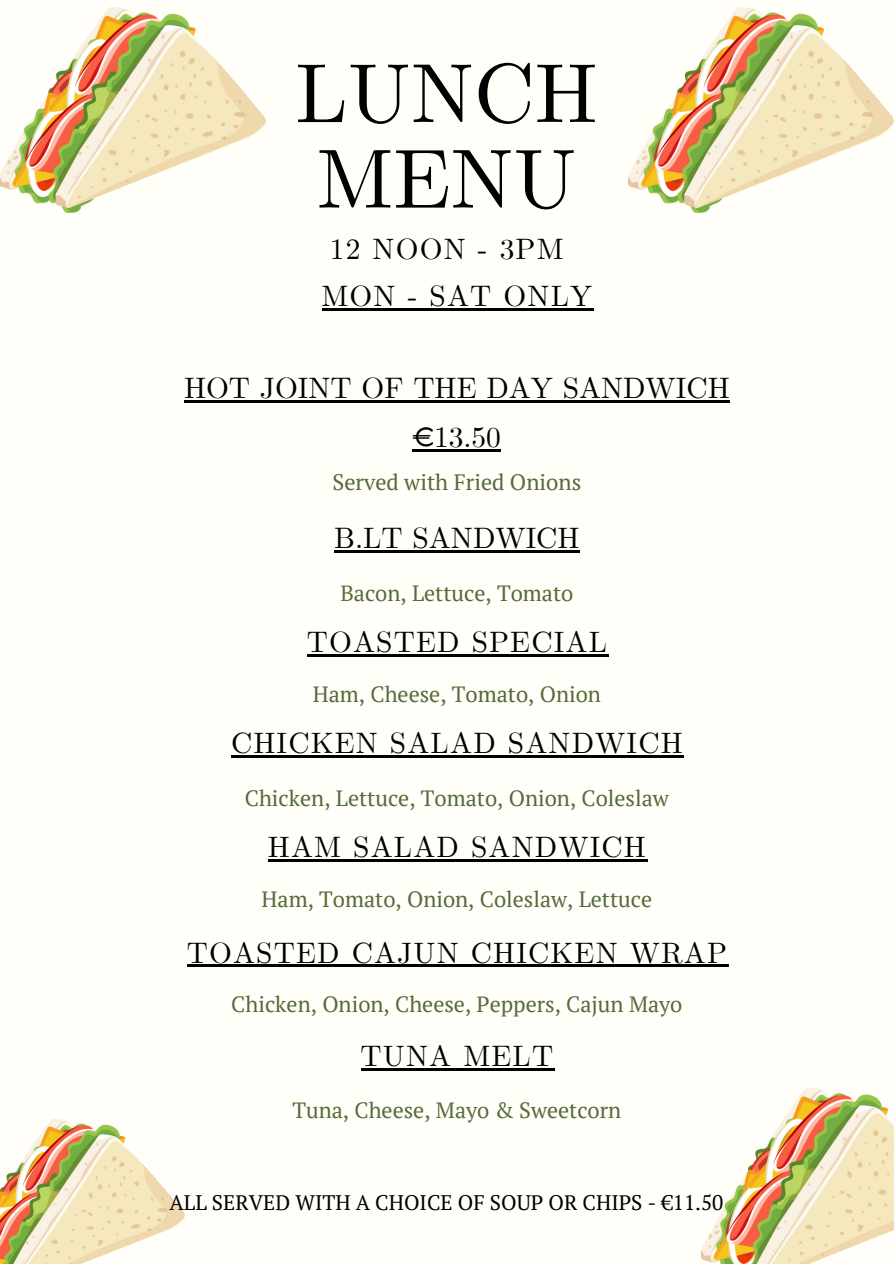
<style>
.page{position:relative;width:894px;height:1264px;background:#fff}
.page>*{position:absolute;margin:0;border:0;box-sizing:border-box;transform-origin:0 0}
.t1{font:84px/85.5px "CMU Serif";color:#000}
.t2{font:29.4px "CMU Serif";letter-spacing:.04em;color:#000}
.t3{font:29.4px/49.5px "CMU Serif";color:#000;text-align:center}
.t4{font:22.2px "PT Serif";color:#556b39}
.t5{font:22.05px "PT Serif";color:#556b39}
.t6{font:21px "PT Serif";color:#000}
</style>
<div class="page">
<div style="left:0;top:0;width:893px;height:1263px;background:#fffef9"></div>
<hr style="left:321px;top:308px;width:272px;height:2px;background:#000">
<hr style="left:184px;top:400px;width:545px;height:2px;background:#000">
<hr style="left:412px;top:449px;width:89px;height:3px;background:#000">
<img style="left:701px;top:1088px;width:192px;height:175px">
<hr style="left:334px;top:550px;width:245px;height:3px;background:#000">
<hr style="left:306px;top:654px;width:302px;height:2px;background:#000">
<hr style="left:231px;top:755px;width:452px;height:2px;background:#000">
<hr style="left:268px;top:859px;width:379px;height:2px;background:#000">
<hr style="left:187px;top:964px;width:541px;height:3px;background:#000">
<hr style="left:360px;top:1068px;width:194px;height:2px;background:#000">
<img style="left:0;top:8px;width:266px;height:204px">
<img style="left:628px;top:8px;width:265px;height:204px">
<img style="left:0;top:1119px;width:184px;height:144px">
<p class="t1" style="left:295px;top:56px;width:304px">LUNCH<br>MENU</p>
<p class="t2" style="left:330px;top:231px;width:235px">12 NOON - 3PM</p>
<p class="t2" style="left:321px;top:278px;width:272px">MON - SAT ONLY</p>
<p class="t3" style="left:184px;top:365px;width:547px">HOT JOINT OF THE DAY SANDWICH €13.50</p>
<p class="t4" style="left:332px;top:467px;width:250px">Served with Fried Onions</p>
<p class="t3" style="left:334px;top:515px;width:247px">B.LT SANDWICH</p>
<h3 class="t5" style="left:340px;top:578px;width:234px">Bacon, Lettuce, Tomato</h3>
<p class="t2" style="left:306px;top:624px;width:302px">TOASTED SPECIAL</p>
<p class="t5" style="left:313px;top:679px;width:289px">Ham, Cheese, Tomato, Onion</p>
<p class="t2" style="left:231px;top:725px;width:453px">CHICKEN SALAD SANDWICH</p>
<p class="t5" style="left:245px;top:782px;width:425px">Chicken, Lettuce, Tomato, Onion, Coleslaw</p>
<p class="t2" style="left:268px;top:829px;width:379px">HAM SALAD SANDWICH</p>
<p class="t5" style="left:261px;top:884px;width:392px">Ham, Tomato, Onion, Coleslaw, Lettuce</p>
<p class="t2" style="left:187px;top:935px;width:541px">TOASTED CAJUN CHICKEN WRAP</p>
<p class="t5" style="left:231px;top:989px;width:452px">Chicken, Onion, Cheese, Peppers, Cajun Mayo</p>
<p class="t2" style="left:360px;top:1038px;width:194px">TUNA MELT</p>
<p class="t5" style="left:292px;top:1095px;width:330px">Tuna, Cheese, Mayo &amp; Sweetcorn</p>
<p class="t6" style="left:169px;top:1188px;width:555px">ALL SERVED WITH A CHOICE OF SOUP OR CHIPS - €11.50</p>
</div>
